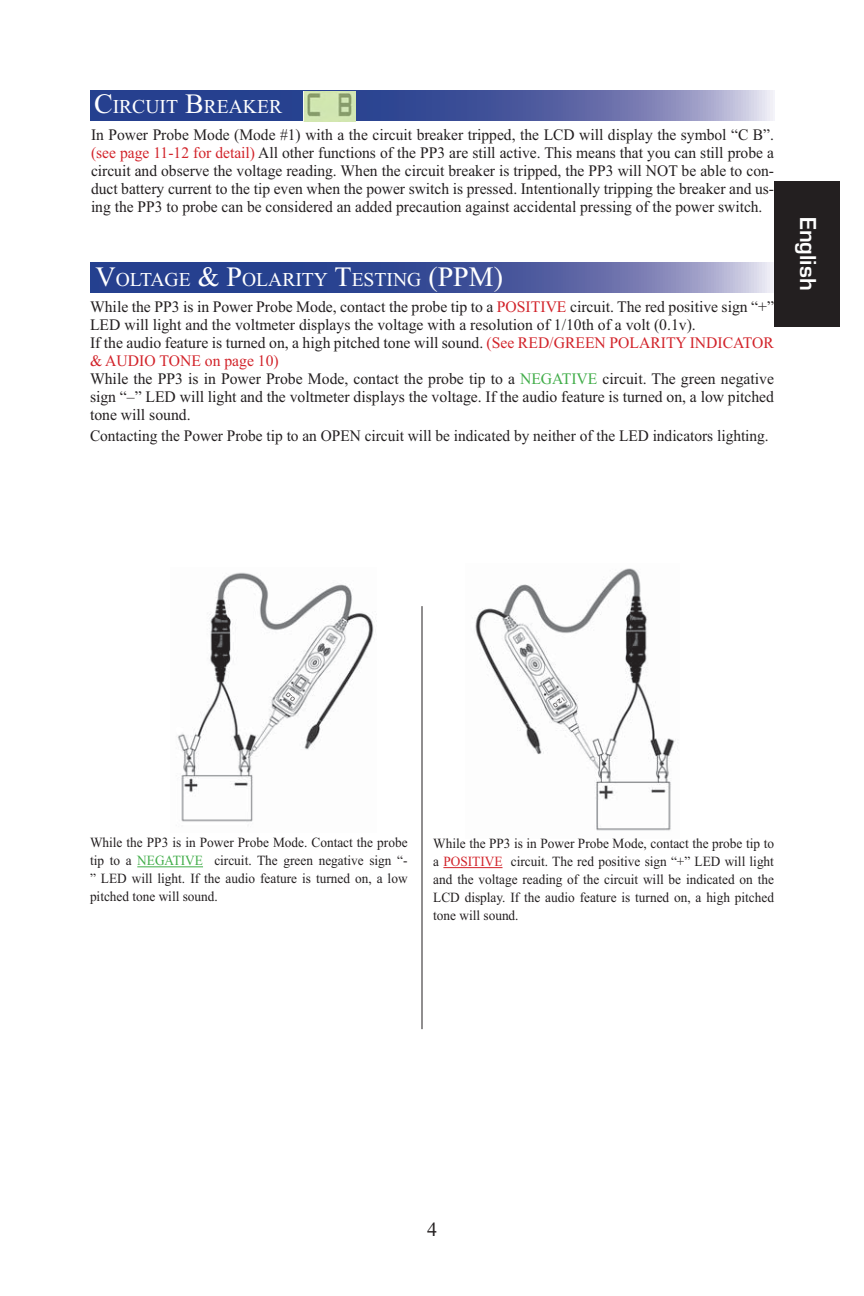
<style>
.page{position:relative;width:864px;height:1296px;background:#fff}
.page>*{position:absolute;margin:0;border:0;box-sizing:border-box;transform-origin:0 0}
.t1{font:700 24px "Eurostile";color:#fff}
.t2{font:20px "Times New Roman";color:#231f20}
.t3{font:19.6px "Times New Roman";color:#fff}
.t4{font:16px/18px "Times New Roman";color:#231f20}
.t5{font:16px "Times New Roman";color:#231f20;scale:.96 1}
.t6{font:14px/18px "Times New Roman";color:#231f20;text-align:justify;scale:.95 1}
.t7{font:300 8px "Bank Gothic";color:#231f20;scale:.75 1}
.s1{font-size:28px}
.s2{color:#d2232a}
.s3{color:#41ad49}
</style>
<div class="page">
<img style="left:475px;top:568px;width:201px;height:263px">
<img style="left:177px;top:572px;width:197px;height:250px">
<hr style="left:137px;top:866px;width:66px;height:1px;background:#41ad49">
<svg style="left:90px;top:262px;width:684px;height:31px;background:#4e5fa1"></svg>
<svg style="left:90px;top:90px;width:685px;height:31px;background:#5262a3"></svg>
<hr style="left:443px;top:867px;width:60px;height:1px;background:#d2232a">
<hr style="left:422px;top:606px;width:1px;height:423px;background:#231f20">
<img style="left:304px;top:91px;width:52px;height:30px">
<div style="left:774px;top:181px;width:66px;height:145px;background:#231f20"></div>
<svg style="left:286px;top:692px;width:9px;height:10px"></svg>
<p class="t3" style="left:94px;top:100px;width:190px"><span class="s1">C</span>IRCUIT <span class="s1">B</span>REAKER</p>
<p class="t4" style="left:91px;top:127px;width:685px;text-align:justify">In Power Probe Mode (Mode #1) with a the circuit breaker tripped, the LCD will display the symbol “C B”. <span class="s2">(see page 11-12 for detail)</span> All other functions of the PP3 are still active. This means that you can still probe a circuit and observe the voltage reading. When the circuit breaker is tripped, the PP3 will NOT be able to con&shy;duct battery current to the tip even when the power switch is pressed. Intentionally tripping the breaker and us&shy;ing the PP3 to probe can be considered an added precaution against accidental pressing of the power switch.</p>
<p class="t3" style="left:96px;top:273px;width:409px"><span class="s1">V</span>OLTAGE <span class="s1">&amp; P</span>OLARITY <span class="s1">T</span>ESTING <span class="s1">(PPM)</span></p>
<p class="t4" style="left:90px;top:299px;width:686px">While the PP3 is in Power Probe Mode, contact the probe tip to a <span class="s2">POSITIVE</span> circuit. The red positive sign “+” LED will light and the voltmeter displays the voltage with a resolution of 1/10th of a volt (0.1v).<br>If the audio feature is turned on, a high pitched tone will sound. <span class="s2">(See RED/GREEN POLARITY INDICATOR &amp; AUDIO TONE on page 10)<br></span>While the PP3 is in Power Probe Mode, contact the probe tip to a <span class="s3">NEGATIVE</span> circuit. The green negative sign “–” LED will light and the voltmeter displays the voltage. If the audio feature is turned on, a low pitched tone will sound.</p>
<p class="t5" style="left:90px;top:430px;width:709px">Contacting the Power Probe tip to an OPEN circuit will be indicated by neither of the LED indicators lighting.</p>
<p class="t1" style="left:822px;top:217px;width:75px;rotate:90deg">English</p>
<p class="t7" style="left:568px;top:702px;width:20px;rotate:145deg">12.0</p>
<p class="t6" style="left:90px;top:835px;width:336px">While the PP3 is in Power Probe Mode. Contact the probe tip to a <span class="s3">NEGATIVE</span> circuit. The green negative sign “- ” LED will light. If the audio feature is turned on, a low pitched tone will sound.</p>
<p class="t6" style="left:433px;top:836px;width:360px">While the PP3 is in Power Probe Mode, contact the probe tip to a <span class="s2">POSITIVE</span> circuit. The red positive sign “+” LED will light and the voltage reading of the circuit will be indicated on the LCD display. If the audio feature is turned on, a high pitched tone will sound.</p>
<p class="t2" style="left:427px;top:1222px;width:11px">4</p>
</div>
